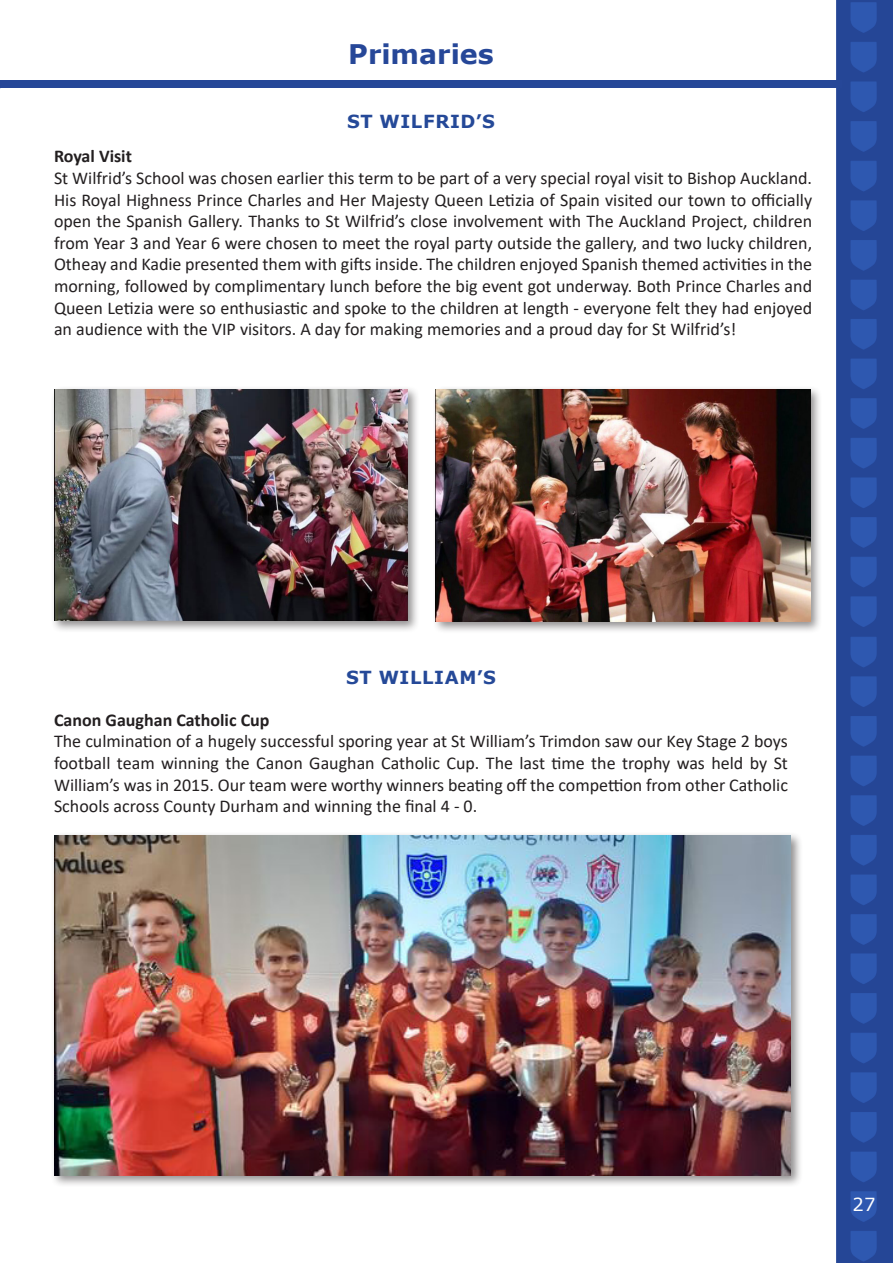
<style>
.page{position:relative;width:893px;height:1263px;background:#fff}
.page>*{position:absolute;margin:0;border:0;box-sizing:border-box;transform-origin:0 0}
.t1{font:700 27px "Verdana";color:#264798}
.t2{font:18px/21.6px "Calibri";color:#231f20}
.t3{font:700 18px "Calibri";color:#231f20}
.t4{font:700 18px "Verdana";letter-spacing:.035em;color:#254998}
.t5{font:18px "Verdana";color:#fff}
</style>
<div class="page">
<img style="left:0;top:0;width:893px;height:1263px">
<div style="left:0;top:81px;width:842px;height:7px;background:#264798"></div>
<div style="left:50px;top:385px;width:370px;height:248px;background:#231f20;opacity:.5"></div>
<img style="left:54px;top:389px;width:354px;height:232px">
<div style="left:432px;top:385px;width:391px;height:249px;background:#231f20;opacity:.5"></div>
<img style="left:436px;top:389px;width:374px;height:232px">
<div style="left:50px;top:832px;width:753px;height:356px;background:#231f20;opacity:.5"></div>
<img style="left:54px;top:836px;width:736px;height:339px">
<p class="t1" style="left:348px;top:35px;width:147px">Primaries</p>
<p class="t4" style="left:347px;top:108px;width:149px">ST WILFRID’S</p>
<p class="t3" style="left:54px;top:144px;width:79px">Royal Visit</p>
<p class="t2" style="left:54px;top:167px;width:760px;text-align:justify">St Wilfrid’s School was chosen earlier this term to be part of a very special royal visit to Bishop Auckland.<br>His Royal Highness Prince Charles and Her Majesty Queen Letizia of Spain visited our town to officially open the Spanish Gallery. Thanks to St Wilfrid’s close involvement with The Auckland Project, children from Year 3 and Year 6 were chosen to meet the royal party outside the gallery, and two lucky children, Otheay and Kadie presented them with gifts inside. The children enjoyed Spanish themed activities in the morning, followed by complimentary lunch before the big event got underway. Both Prince Charles and Queen Letizia were so enthusiastic and spoke to the children at length - everyone felt they had enjoyed an audience with the VIP visitors. A day for making memories and a proud day for St Wilfrid’s!</p>
<p class="t4" style="left:346px;top:664px;width:151px">ST WILLIAM’S</p>
<p class="t3" style="left:54px;top:707px;width:217px">Canon Gaughan Catholic Cup</p>
<p class="t2" style="left:54px;top:730px;width:735px">The culmination of a hugely successful sporing year at St William’s Trimdon saw our Key Stage 2 boys football team winning the Canon Gaughan Catholic Cup. The last time the trophy was held by St</p>
<p class="t2" style="left:54px;top:773px;width:735px">William’s was in 2015. Our team were worthy winners beating off the compettion from other Catholic<br>Schools across County Durham and winning the final 4 - 0.</p>
<p class="t5" style="left:853px;top:1192px;width:24px">27</p>
</div>
